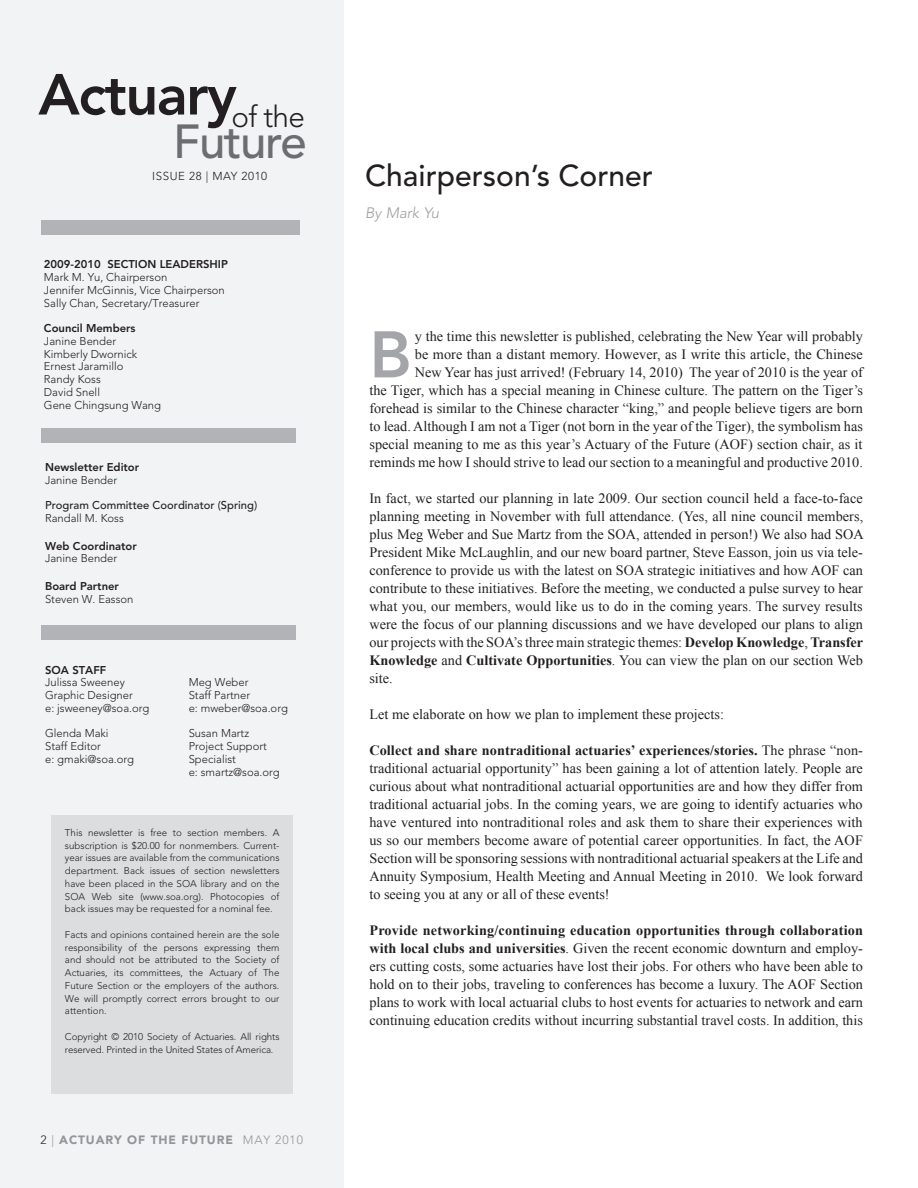
<style>
.page{position:relative;width:918px;height:1188px;background:#fff}
.page>*{position:absolute;margin:0;border:0;box-sizing:border-box;transform-origin:0 0}
.Body{font:800 65.1px "Avenir";color:#a4a5a9}
.t1{font:800 57.3px "Avenir";letter-spacing:-.025em;color:#231f20}
.t2{font:500 47.4px "Avenir";letter-spacing:-.03em;color:#6c6d70}
.Headline{font:500 30px "Avenir";color:#231f20}
.t3{font:300 29.7px "Avenir";color:#231f20}
.By_line{font:italic 300 15px "Avenir";color:#9d9fa2}
.Body-2{font:14.25px/18px "Times New Roman";color:#231f20;text-align:justify}
.t4{font:900 12px "Avenir";letter-spacing:.075em;color:#939598}
.t5{font:300 11.55px "Avenir";letter-spacing:.05em;color:#231f20}
.t6{font:300 11.25px/12.8px "Avenir";color:#231f20}
.t7{font:800 11.25px "Avenir";color:#231f20}
.t8{font:500 11.25px "Avenir";color:#231f20}
.t9{font:800 11.25px "Avenir";color:#231f20}
.t10{font:300 9.75px/12.8px "Avenir";color:#231f20;text-align:justify}
.s1{font-weight:300;color:#231f20}
.s2{font-weight:300}
.s3{font-weight:700}
</style>
<div class="page">
<div style="left:0;top:0;width:343px;height:1188px;background:#f2f3f4"></div>
<div style="left:51px;top:816px;width:242px;height:278px;background:#dcdddf"></div>
<div style="left:41px;top:428px;width:255px;height:15px;background:#b2b3b7"></div>
<div style="left:41px;top:220px;width:259px;height:14px;background:#b2b3b7"></div>
<div style="left:41px;top:625px;width:255px;height:14px;background:#b2b3b7"></div>
<p class="t1" style="left:38px;top:61px;width:200px">Actuary</p>
<p class="t3" style="left:231px;top:99px;width:75px">of the</p>
<p class="t2" style="left:173px;top:115px;width:135px">Future</p>
<p class="t5" style="left:152px;top:169px;width:116px">ISSUE 28 | MAY 2010</p>
<p class="t9" style="left:44px;top:258px;width:185px">2009-2010 SECTION LEADERSHIP</p>
<p class="t6" style="left:44px;top:271px;width:125px">Mark M. Yu, Chairperson</p>
<p class="t6" style="left:44px;top:284px;width:182px">Jennifer McGinnis, Vice Chairperson</p>
<p class="t6" style="left:44px;top:296px;width:157px">Sally Chan, Secretary/Treasurer</p>
<p class="t7" style="left:44px;top:322px;width:93px">Council Members</p>
<p class="t6" style="left:44px;top:335px;width:74px">Janine Bender</p>
<p class="t6" style="left:44px;top:347px;width:95px">Kimberly Dwornick</p>
<p class="t6" style="left:44px;top:360px;width:81px">Ernest Jaramillo</p>
<p class="t6" style="left:44px;top:373px;width:58px">Randy Koss</p>
<p class="t6" style="left:44px;top:386px;width:58px">David Snell</p>
<p class="t6" style="left:44px;top:398px;width:119px">Gene Chingsung Wang</p>
<p class="t7" style="left:45px;top:460px;width:96px">Newsletter Editor</p>
<p class="t6" style="left:45px;top:473px;width:74px">Janine Bender</p>
<p class="t8" style="left:45px;top:499px;width:214px">Program Committee Coordinator (Spring)</p>
<p class="t6" style="left:45px;top:512px;width:80px">Randall M. Koss</p>
<p class="t7" style="left:45px;top:539px;width:93px">Web Coordinator</p>
<p class="t6" style="left:45px;top:552px;width:74px">Janine Bender</p>
<p class="t7" style="left:45px;top:580px;width:75px">Board Partner</p>
<p class="t6" style="left:45px;top:593px;width:90px">Steven W. Easson</p>
<p class="t7" style="left:45px;top:663px;width:63px">SOA STAFF</p>
<p class="t6" style="left:45px;top:676px;width:89px">Julissa Sweeney<br>Graphic Designer</p>
<p class="t6" style="left:45px;top:702px;width:106px">e: jsweeney@soa.org</p>
<p class="t6" style="left:45px;top:727px;width:65px">Glenda Maki</p>
<p class="t6" style="left:45px;top:740px;width:57px">Staff Editor</p>
<p class="t6" style="left:45px;top:753px;width:91px">e: gmaki@soa.org</p>
<p class="t6" style="left:189px;top:676px;width:61px">Meg Weber</p>
<p class="t6" style="left:189px;top:689px;width:63px">Staff Partner</p>
<p class="t6" style="left:189px;top:702px;width:101px">e: mweber@soa.org</p>
<p class="t6" style="left:189px;top:727px;width:62px">Susan Martz</p>
<p class="t6" style="left:189px;top:740px;width:80px">Project Support<br>Specialist</p>
<p class="t6" style="left:189px;top:765px;width:93px">e: smartz@soa.org</p>
<p class="t10" style="left:65px;top:826px;width:216px">This newsletter is free to section members. A subscription is $20.00 for nonmembers. Current&shy;year issues are available from the communications department. Back issues of section newsletters have been placed in the SOA library and on the SOA Web site (www.soa.org). Photocopies of back issues may be requested for a nominal fee.</p>
<p class="t10" style="left:65px;top:928px;width:216px">Facts and opinions contained herein are the sole responsibility of the persons expressing them and should not be attributed to the Society of Actuaries, its committees, the Actuary of The Future Section or the employers of the authors.<br>We will promptly correct errors brought to our attention.</p>
<p class="t10" style="left:65px;top:1030px;width:216px">Copyright © 2010 Society of Actuaries. All rights reserved. Printed in the United States of America.</p>
<p class="t4" style="left:40px;top:1132px;width:264px"><span class="s1">2</span> <span class="s2">|</span> ACTUARY OF THE FUTURE <span class="s2">MAY 2010</span></p>
<p class="Headline" style="left:365px;top:158px;width:289px">Chairperson’s Corner</p>
<p class="By_line" style="left:365px;top:204px;width:76px">By Mark Yu</p>
<p class="Body" style="left:369px;top:316px;width:44px">B</p>
<p class="Body-2" style="left:369px;top:327px;width:495px;text-align:right">y the time this newsletter is published, celebrating the New Year will probably<br>be more than a distant memory. However, as I write this article, the Chinese<br>New Year has just arrived! (February 14, 2010) The year of 2010 is the year of<br>the Tiger, which has a special meaning in Chinese culture. The pattern on the Tiger’s forehead is similar to the Chinese character “king,” and people believe tigers are born to lead. Although I am not a Tiger (not born in the year of the Tiger), the symbolism has special meaning to me as this year’s Actuary of the Future (AOF) section chair, as it reminds me how I should strive to lead our section to a meaningful and productive 2010.</p>
<p class="Body-2" style="left:369px;top:489px;width:496px">In fact, we started our planning in late 2009. Our section council held a face-to-face planning meeting in November with full attendance. (Yes, all nine council members, plus Meg Weber and Sue Martz from the SOA, attended in person!) We also had SOA President Mike McLaughlin, and our new board partner, Steve Easson, join us via tele&shy;conference to provide us with the latest on SOA strategic initiatives and how AOF can contribute to these initiatives. Before the meeting, we conducted a pulse survey to hear what you, our members, would like us to do in the coming years. The survey results were the focus of our planning discussions and we have developed our plans to align our projects with the SOA’s three main strategic themes: <span class="s3">Develop Knowledge</span>, <span class="s3">Transfer Knowledge</span> and <span class="s3">Cultivate Opportunities</span>. You can view the plan on our section Web site.</p>
<p class="Body-2" style="left:369px;top:705px;width:356px">Let me elaborate on how we plan to implement these projects:</p>
<p class="Body-2" style="left:369px;top:741px;width:495px"><span class="s3">Collect and share nontraditional actuaries’ experiences/stories.</span> The phrase “non&shy;traditional actuarial opportunity” has been gaining a lot of attention lately. People are curious about what nontraditional actuarial opportunities are and how they differ from traditional actuarial jobs. In the coming years, we are going to identify actuaries who have ventured into nontraditional roles and ask them to share their experiences with us so our members become aware of potential career opportunities. In fact, the AOF Section will be sponsoring sessions with nontraditional actuarial speakers at the Life and Annuity Symposium, Health Meeting and Annual Meeting in 2010. We look forward to seeing you at any or all of these events!</p>
<p class="Body-2" style="left:369px;top:921px;width:495px"><span class="s3">Provide networking/continuing education opportunities through collaboration with local clubs and universities</span>. Given the recent economic downturn and employ&shy;ers cutting costs, some actuaries have lost their jobs. For others who have been able to hold on to their jobs, traveling to conferences has become a luxury. The AOF Section plans to work with local actuarial clubs to host events for actuaries to network and earn continuing education credits without incurring substantial travel costs. In addition, this</p>
</div>
